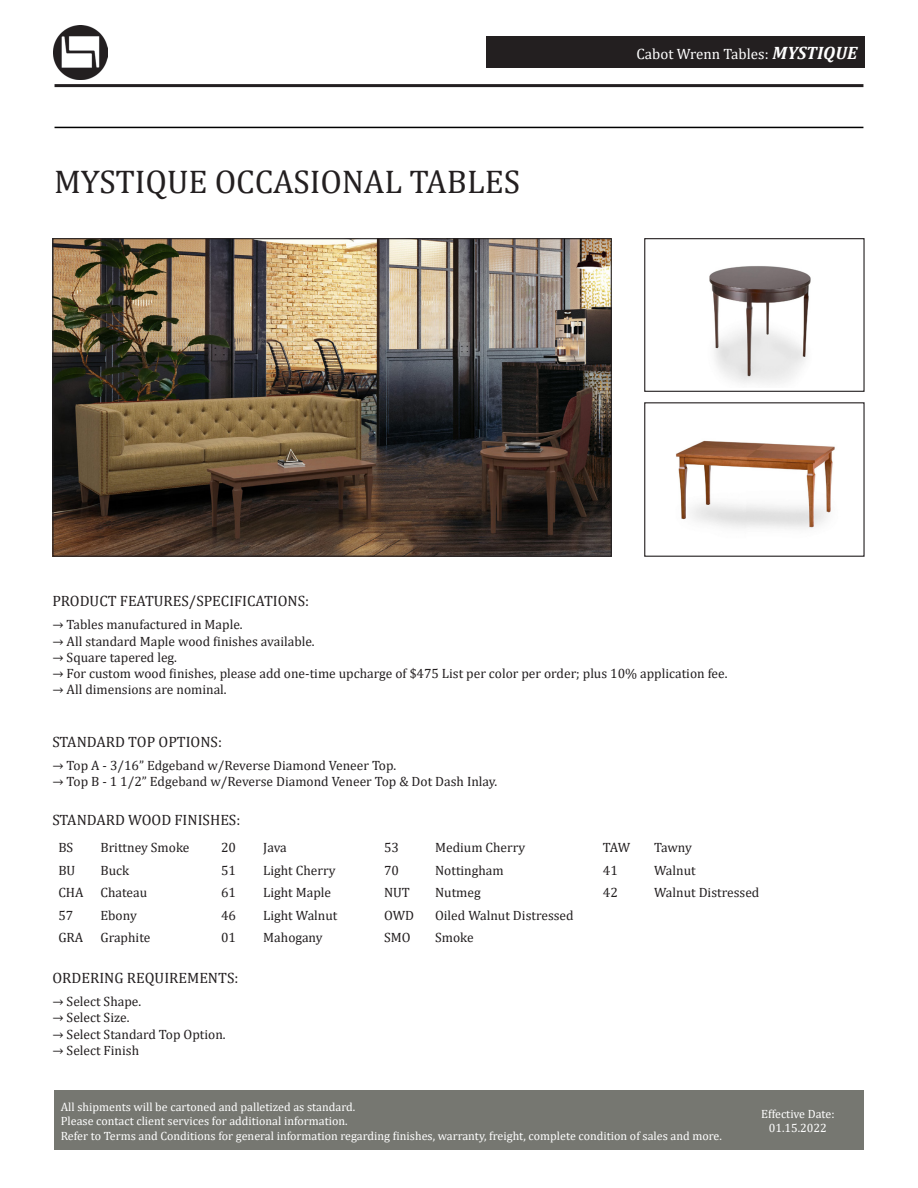
<style>
.page{position:relative;width:918px;height:1188px;background:#fff}
.page>*{position:absolute;margin:0;border:0;box-sizing:border-box;transform-origin:0 0}
.t1{font:33px "Cambria";color:#231f20}
.t2{font:15px "Cambria";color:#231f20}
.t3{font:15px "Cambria";color:#fff}
.t4{font:13.5px "Cambria";color:#231f20}
.t5{font:12px/14.4px "Cambria";color:#fff;text-align:center}
.s1{font-weight:700;font-style:italic;font-size:18px}
</style>
<div class="page">
<div style="left:486px;top:36px;width:378px;height:31px;background:#231f20"></div>
<hr style="left:55px;top:127px;width:808px;height:1px;background:#000">
<hr style="left:55px;top:84px;width:808px;height:3px;background:#231f20">
<img style="left:54px;top:240px;width:556px;height:315px">
<img style="left:709px;top:266px;width:102px;height:118px">
<div style="left:644px;top:238px;width:221px;height:154px;border:1px solid #231f20"></div>
<img style="left:676px;top:440px;width:159px;height:89px">
<div style="left:644px;top:402px;width:221px;height:155px;border:1px solid #231f20"></div>
<img style="left:53px;top:25px;width:54px;height:54px">
<div style="left:54px;top:1091px;width:678px;height:59px;background:#767771"></div>
<div style="left:732px;top:1091px;width:132px;height:59px;background:#767771"></div>
<p class="t1" style="left:54px;top:163px;width:468px">MYSTIQUE OCCASIONAL TABLES</p>
<p class="t3" style="left:636px;top:45px;width:222px">Cabot Wrenn Tables: <span class="s1">MYSTIQUE</span></p>
<p class="t2" style="left:52px;top:592px;width:258px">PRODUCT FEATURES/SPECIFICATIONS:</p>
<p class="t4" style="left:52px;top:617px;width:192px">→ Tables manufactured in Maple.</p>
<p class="t4" style="left:52px;top:633px;width:264px">→ All standard Maple wood finishes available.</p>
<p class="t4" style="left:52px;top:649px;width:126px">→ Square tapered leg.</p>
<p class="t4" style="left:52px;top:665px;width:677px">→ For custom wood finishes, please add one-time upcharge of $475 List per color per order; plus 10% application fee.</p>
<p class="t4" style="left:52px;top:682px;width:176px">→ All dimensions are nominal.</p>
<p class="t2" style="left:52px;top:733px;width:171px">STANDARD TOP OPTIONS:</p>
<p class="t4" style="left:52px;top:758px;width:346px">→ Top A - 3/16” Edgeband w/Reverse Diamond Veneer Top.</p>
<p class="t4" style="left:52px;top:774px;width:447px">→ Top B - 1 1/2” Edgeband w/Reverse Diamond Veneer Top &amp; Dot Dash Inlay.</p>
<p class="t2" style="left:52px;top:811px;width:190px">STANDARD WOOD FINISHES:</p>
<p class="t4" style="left:58px;top:840px;width:16px">BS</p>
<p class="t4" style="left:100px;top:840px;width:91px">Brittney Smoke</p>
<p class="t4" style="left:58px;top:862px;width:18px">BU</p>
<p class="t4" style="left:100px;top:862px;width:30px">Buck</p>
<p class="t4" style="left:58px;top:885px;width:27px">CHA</p>
<p class="t4" style="left:100px;top:885px;width:48px">Chateau</p>
<p class="t4" style="left:58px;top:907px;width:16px">57</p>
<p class="t4" style="left:100px;top:907px;width:38px">Ebony</p>
<p class="t4" style="left:58px;top:930px;width:27px">GRA</p>
<p class="t4" style="left:100px;top:930px;width:51px">Graphite</p>
<p class="t4" style="left:384px;top:840px;width:16px">53</p>
<p class="t4" style="left:435px;top:840px;width:92px">Medium Cherry</p>
<p class="t4" style="left:384px;top:862px;width:16px">70</p>
<p class="t4" style="left:435px;top:862px;width:70px">Nottingham</p>
<p class="t4" style="left:384px;top:885px;width:27px">NUT</p>
<p class="t4" style="left:435px;top:885px;width:47px">Nutmeg</p>
<p class="t4" style="left:384px;top:907px;width:32px">OWD</p>
<p class="t4" style="left:435px;top:907px;width:140px">Oiled Walnut Distressed</p>
<p class="t4" style="left:384px;top:930px;width:28px">SMO</p>
<p class="t4" style="left:435px;top:930px;width:40px">Smoke</p>
<p class="t4" style="left:221px;top:840px;width:16px">20</p>
<p class="t4" style="left:263px;top:840px;width:25px">Java</p>
<p class="t4" style="left:221px;top:862px;width:16px">51</p>
<p class="t4" style="left:263px;top:862px;width:74px">Light Cherry</p>
<p class="t4" style="left:221px;top:885px;width:16px">61</p>
<p class="t4" style="left:263px;top:885px;width:69px">Light Maple</p>
<p class="t4" style="left:221px;top:907px;width:16px">46</p>
<p class="t4" style="left:263px;top:907px;width:76px">Light Walnut</p>
<p class="t4" style="left:221px;top:930px;width:16px">01</p>
<p class="t4" style="left:263px;top:930px;width:61px">Mahogany</p>
<p class="t2" style="left:52px;top:969px;width:188px">ORDERING REQUIREMENTS:</p>
<p class="t4" style="left:52px;top:994px;width:90px">→ Select Shape.</p>
<p class="t4" style="left:52px;top:1010px;width:79px">→ Select Size.</p>
<p class="t4" style="left:52px;top:1026px;width:175px">→ Select Standard Top Option.</p>
<p class="t4" style="left:52px;top:1042px;width:88px">→ Select Finish</p>
<p class="t4" style="left:603px;top:840px;width:29px">TAW</p>
<p class="t4" style="left:654px;top:840px;width:39px">Tawny</p>
<p class="t4" style="left:603px;top:862px;width:16px">41</p>
<p class="t4" style="left:654px;top:862px;width:43px">Walnut</p>
<p class="t4" style="left:603px;top:885px;width:16px">42</p>
<p class="t4" style="left:654px;top:885px;width:107px">Walnut Distressed</p>
<p class="t5" style="left:61px;top:1099px;width:296px">All shipments will be cartoned and palletized as standard.</p>
<p class="t5" style="left:61px;top:1114px;width:288px">Please contact client services for additional information.</p>
<p class="t5" style="left:61px;top:1128px;width:663px">Refer to Terms and Conditions for general information regarding finishes, warranty, freight, complete condition of sales and more.</p>
<p class="t5" style="left:761px;top:1107px;width:75px">Effective Date:<br>01.15.2022</p>
</div>
